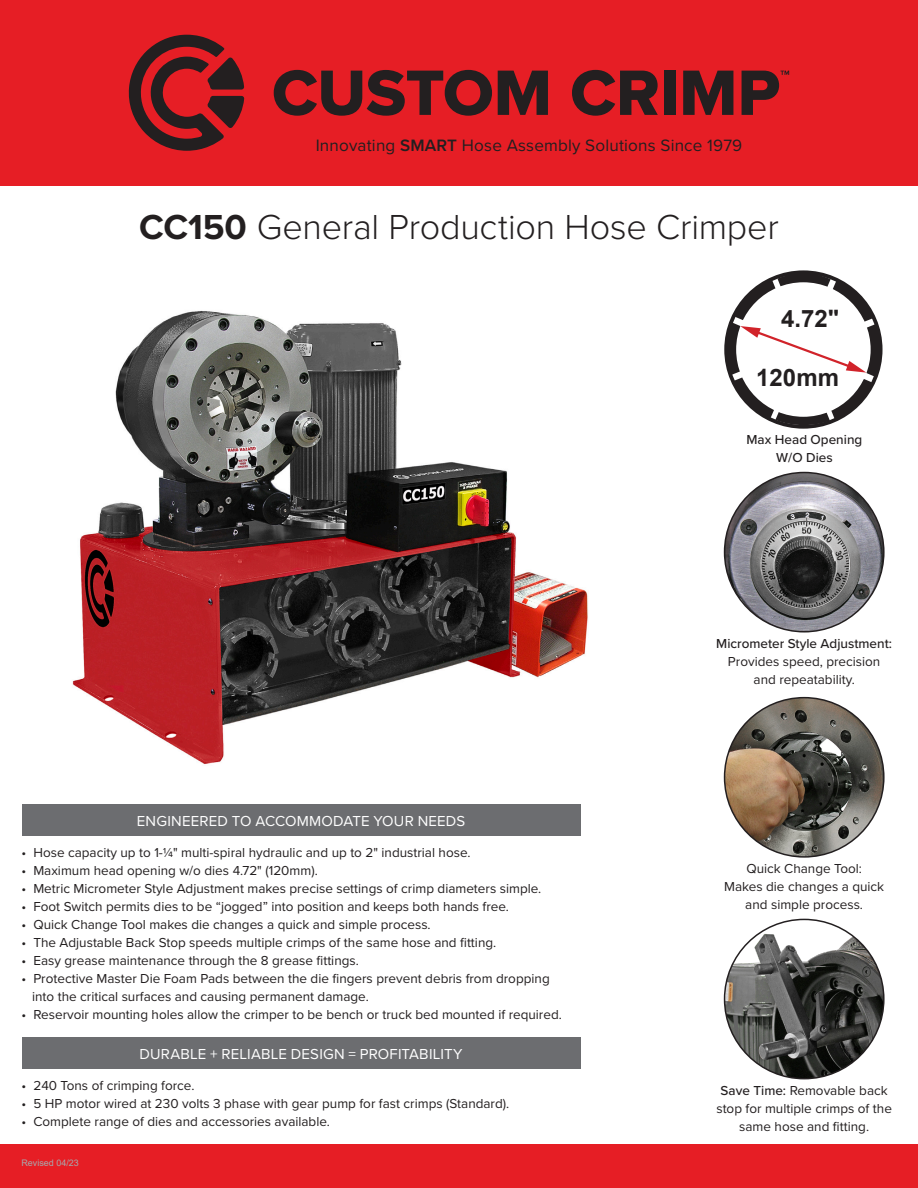
<style>
.page{position:relative;width:918px;height:1188px;background:#fff}
.page>*{position:absolute;margin:0;border:0;box-sizing:border-box;transform-origin:0 0}
.t1{font:300 36px "Proxima Nova";letter-spacing:-.01em;color:#231f20}
.t2{font:700 24px "Arial";color:#231f20}
.t3{font:17.1px "Proxima Nova";letter-spacing:.01em;color:#231f20}
.t4{font:15px "Proxima Nova";letter-spacing:.01em;color:#fff}
.t5{font:13.5px/18px "Proxima Nova";color:#231f20;text-align:center}
.t6{font:500 13.5px "Proxima Nova";color:#231f20}
.t7{font:9px "Arial";color:#a8a9ad}
.s1{font-weight:600}
.s2{font-size:16.95px}
.s3{font-weight:700}
.s4{font-weight:500}
</style>
<div class="page">
<div style="left:0;top:1145px;width:918px;height:43px;background:#e61e25"></div>
<div style="left:0;top:0;width:918px;height:185px;background:#e61e25"></div>
<svg style="left:128px;top:35px;width:116px;height:116px"></svg>
<svg style="left:274px;top:70px;width:218px;height:46px"></svg>
<svg style="left:498px;top:71px;width:50px;height:44px"></svg>
<svg style="left:572px;top:70px;width:86px;height:46px"></svg>
<div style="left:664px;top:71px;width:11px;height:44px;background:#231f20"></div>
<svg style="left:683px;top:71px;width:50px;height:44px"></svg>
<svg style="left:742px;top:71px;width:47px;height:44px"></svg>
<svg style="left:725px;top:271px;width:157px;height:156px"></svg>
<img style="left:725px;top:473px;width:159px;height:159px;border-radius:80px">
<img style="left:725px;top:698px;width:159px;height:159px;border-radius:80px">
<img style="left:725px;top:919px;width:159px;height:160px;border-radius:80px">
<div style="left:22px;top:804px;width:559px;height:32px;background:#6c6d70"></div>
<img style="left:72px;top:310px;width:516px;height:454px">
<div style="left:22px;top:1037px;width:559px;height:31px;background:#6c6d70"></div>
<p class="t3" style="left:316px;top:132px;width:428px">Innovating <span class="s1">SMART</span> Hose Assembly Solutions Since <span class="s2">1979</span></p>
<p class="t1" style="left:139px;top:200px;width:641px"><span class="s3">CC150</span> General Production Hose Crimper</p>
<p class="t2" style="left:781px;top:301px;width:60px">4.72"</p>
<p class="t2" style="left:756px;top:361px;width:84px">120mm</p>
<p class="t6" style="left:747px;top:429px;width:117px">Max Head Opening</p>
<p class="t6" style="left:776px;top:447px;width:58px">W/O Dies</p>
<p class="t4" style="left:137px;top:810px;width:330px">ENGINEERED TO ACCOMMODATE YOUR NEEDS</p>
<p class="t5" style="left:22px;top:843px;width:451px">• Hose capacity up to 1-¼" multi-spiral hydraulic and up to 2" industrial hose.</p>
<p class="t5" style="left:22px;top:861px;width:298px">• Maximum head opening w/o dies 4.72" (120mm).</p>
<p class="t5" style="left:22px;top:879px;width:521px">• Metric Micrometer Style Adjustment makes precise settings of crimp diameters simple.</p>
<p class="t5" style="left:22px;top:897px;width:489px">• Foot Switch permits dies to be “jogged” into position and keeps both hands free.</p>
<p class="t5" style="left:22px;top:915px;width:411px">• Quick Change Tool makes die changes a quick and simple process.</p>
<p class="t5" style="left:22px;top:933px;width:476px">• The Adjustable Back Stop speeds multiple crimps of the same hose and fitting.</p>
<p class="t5" style="left:22px;top:951px;width:339px">• Easy grease maintenance through the 8 grease fittings.</p>
<p class="t5" style="left:32px;top:969px;width:519px;text-align:left;text-indent:-10px">• Protective Master Die Foam Pads between the die fingers prevent debris from dropping into the critical surfaces and causing permanent damage.</p>
<p class="t5" style="left:22px;top:1005px;width:542px">• Reservoir mounting holes allow the crimper to be bench or truck bed mounted if required.</p>
<p class="t4" style="left:139px;top:1042px;width:325px">DURABLE + RELIABLE DESIGN = PROFITABILITY</p>
<p class="t5" style="left:22px;top:1076px;width:174px">• 240 Tons of crimping force.</p>
<p class="t5" style="left:22px;top:1094px;width:489px">• 5 HP motor wired at 230 volts 3 phase with gear pump for fast crimps (Standard).</p>
<p class="t5" style="left:22px;top:1112px;width:310px">• Complete range of dies and accessories available.</p>
<p class="t7" style="left:21px;top:1156px;width:59px">Revised 04/23</p>
<p class="t6" style="left:716px;top:633px;width:177px">Micrometer Style Adjustment:</p>
<p class="t5" style="left:728px;top:652px;width:154px">Provides speed, precision</p>
<p class="t5" style="left:754px;top:670px;width:103px">and repeatability.</p>
<p class="t5" style="left:746px;top:859px;width:117px">Quick Change Tool:</p>
<p class="t5" style="left:724px;top:877px;width:162px">Makes die changes a quick</p>
<p class="t5" style="left:745px;top:895px;width:119px">and simple process.</p>
<p class="t5" style="left:716px;top:1081px;width:177px"><span class="s4">Save Time:</span> Removable back stop for multiple crimps of the same hose and fitting.</p>
</div>
